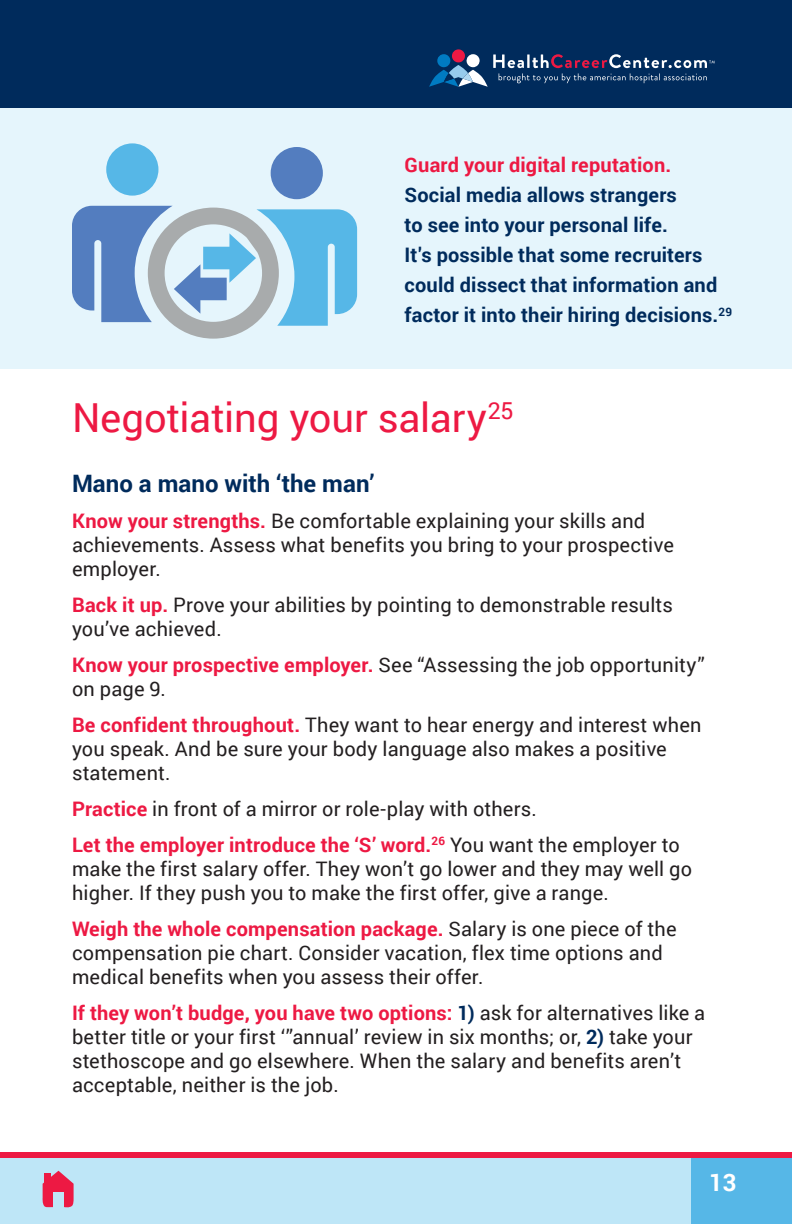
<style>
.page{position:relative;width:792px;height:1224px;background:#fff}
.page>*{position:absolute;margin:0;border:0;box-sizing:border-box;transform-origin:0 0}
.Subhead_1{font:40px "Roboto";letter-spacing:-.005em;color:#ed1943}
.Subhead_2{font:700 24px "Roboto";color:#002b5c}
.t1{font:700 24px "Roboto";color:#fff}
.Body{font:20px/24px "Roboto";letter-spacing:.005em;color:#231f20}
.Callout{font:700 20px/30px "Roboto";letter-spacing:.005em;color:#002b5c}
.s1{color:#ed1943}
.s2{font-weight:700;color:#ed1943}
.s3{font-weight:700;color:#002b5c}
</style>
<div class="page">
<div style="left:0;top:1156px;width:700px;height:68px;background:#bee6f7"></div>
<div style="left:691px;top:1152px;width:101px;height:72px;background:#56b7e7"></div>
<div style="left:0;top:1152px;width:792px;height:6px;background:#ed1943"></div>
<div style="left:0;top:0;width:792px;height:108px;background:#002b5c"></div>
<svg style="left:429px;top:49px;width:286px;height:38px"></svg>
<svg style="left:42px;top:1171px;width:32px;height:37px"></svg>
<div style="left:53px;top:1193px;width:11px;height:16px;background:#bee6f7"></div>
<div style="left:45px;top:1173px;width:6px;height:12px;background:#ed1943"></div>
<div style="left:0;top:108px;width:792px;height:261px;background:#e5f5fc"></div>
<div style="left:106px;top:143px;width:52px;height:53px;background:#56b7e7;border-radius:50%"></div>
<div style="left:271px;top:147px;width:52px;height:52px;background:#537dbf;border-radius:50%"></div>
<svg style="left:72px;top:206px;width:285px;height:133px"></svg>
<p class="Callout" style="left:405px;top:149px;width:329px"><span class="s1">Guard your digital reputation.<br></span>Social media allows strangers<br>to see into your personal life.<br>It's possible that some recruiters could dissect that information and factor it into their hiring decisions.<sup>29</sup></p>
<p class="Subhead_1" style="left:72px;top:390px;width:443px">Negotiating your salary<sup>25</sup></p>
<p class="Subhead_2" style="left:72px;top:467px;width:304px">Mano a mano with ‘the man’</p>
<p class="Body" style="left:72px;top:508px;width:603px"><span class="s2">Know your strengths.</span> Be comfortable explaining your skills and achievements. Assess what benefits you bring to your prospective employer.</p>
<p class="Body" style="left:72px;top:592px;width:602px"><span class="s2">Back it up.</span> Prove your abilities by pointing to demonstrable results you’ve achieved.</p>
<p class="Body" style="left:72px;top:652px;width:634px"><span class="s2">Know your prospective employer.</span> See “Assessing the job opportunity” on page 9.</p>
<p class="Body" style="left:72px;top:712px;width:631px"><span class="s2">Be confident throughout.</span> They want to hear energy and interest when you speak. And be sure your body language also makes a positive statement.</p>
<p class="Body" style="left:72px;top:796px;width:466px"><span class="s2">Practice</span> in front of a mirror or role-play with others.</p>
<p class="Body" style="left:72px;top:832px;width:622px"><span class="s2">Let the employer introduce the ‘S’ word.</span><sup>26</sup> You want the employer to make the first salary offer. They won’t go lower and they may well go higher. If they push you to make the first offer, give a range.</p>
<p class="Body" style="left:72px;top:916px;width:606px"><span class="s2">Weigh the whole compensation package.</span> Salary is one piece of the compensation pie chart. Consider vacation, flex time options and medical benefits when you assess their offer.</p>
<p class="Body" style="left:72px;top:1000px;width:635px"><span class="s2">If they won’t budge, you have two options:</span> <span class="s3">1)</span> ask for alternatives like a better title or your first ‘”annual’ review in six months; or, <span class="s3">2)</span> take your stethoscope and go elsewhere. When the salary and benefits aren’t acceptable, neither is the job.</p>
<p class="t1" style="left:709px;top:1166px;width:29px">13</p>
</div>
